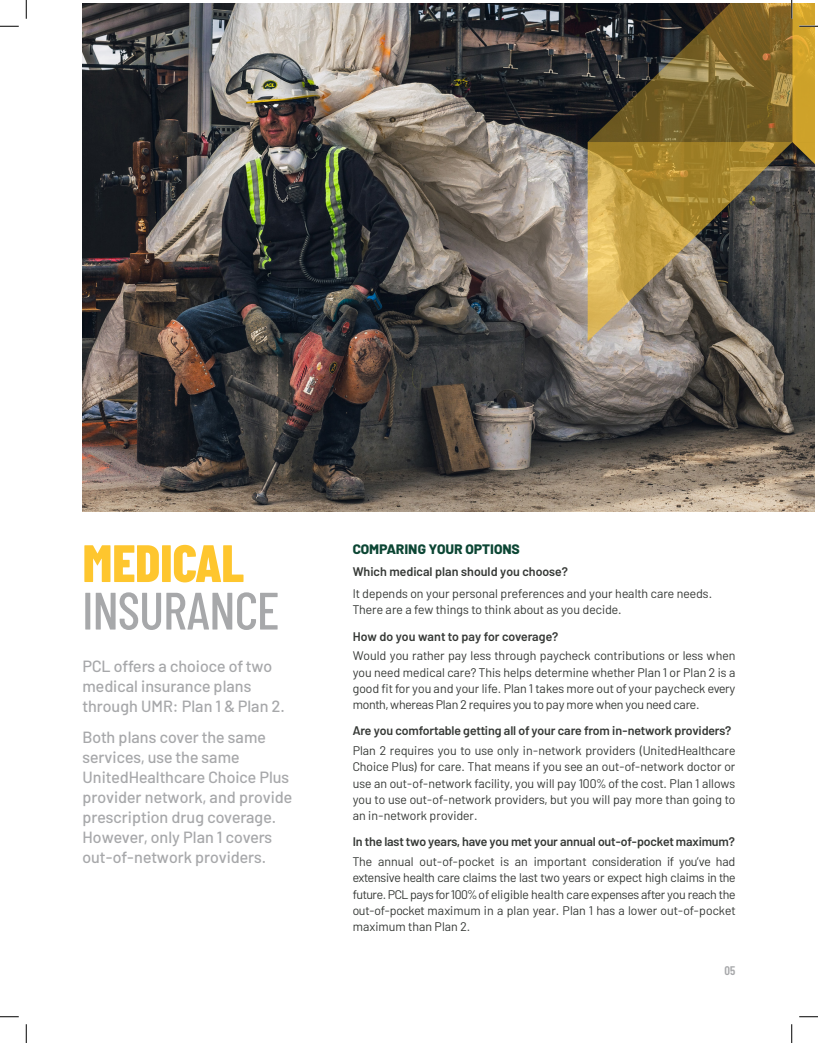
<style>
.page{position:relative;width:818px;height:1043px;background:#fff}
.page>*{position:absolute;margin:0;border:0;box-sizing:border-box;transform-origin:0 0}
.Page_Title_L2{font:500 52.5px "Barlow Condensed";color:#a7a8aa}
.Page_Title_L1{font:800 52.5px "Barlow Condensed";color:#fec62e}
.Intro_Text{font:500 16.25px/20px "Barlow";color:#a7a8aa}
.Header_1{font:800 13.75px "Barlow";color:#0c4634}
.Body_justified{font:12.5px/16.2px "Barlow";color:#363936;text-align:justify}
.Body{font:600 12.5px "Barlow";letter-spacing:-.01em;color:#363936}
.Body-2{font:12.5px/16.2px "Barlow";color:#363936}
.Body-3{font:600 12.5px "Barlow Condensed";color:#a7a8aa}
</style>
<div class="page">
<img style="left:82px;top:4px;width:732px;height:507px">
<svg style="left:0;top:25px;width:19px;height:2px"></svg>
<svg style="left:0;top:1016px;width:19px;height:1px"></svg>
<svg style="left:799px;top:1016px;width:19px;height:1px"></svg>
<svg style="left:25px;top:0;width:2px;height:19px"></svg>
<svg style="left:25px;top:1024px;width:2px;height:18px"></svg>
<svg style="left:587px;top:0;width:231px;height:341px;background:#7e6d41"></svg>
<svg style="left:791px;top:1024px;width:1px;height:18px"></svg>
<p class="Page_Title_L1" style="left:82px;top:526px;width:163px">MEDICAL</p>
<p class="Page_Title_L2" style="left:82px;top:573px;width:198px">INSURANCE</p>
<p class="Intro_Text" style="left:82px;top:655px;width:204px">PCL offers a choioce of two medical insurance plans through UMR: Plan 1 &amp; Plan 2.</p>
<p class="Intro_Text" style="left:82px;top:726px;width:211px">Both plans cover the same services, use the same<br>UnitedHealthcare Choice Plus provider network, and provide prescription drug coverage.<br>However, only Plan 1 covers out-of-network providers.</p>
<p class="Header_1" style="left:352px;top:538px;width:168px">COMPARING YOUR OPTIONS</p>
<p class="Body" style="left:352px;top:562px;width:216px">Which medical plan should you choose?</p>
<p class="Body-2" style="left:352px;top:584px;width:361px">It depends on your personal preferences and your health care needs.<br>There are a few things to think about as you decide.</p>
<p class="Body" style="left:352px;top:627px;width:207px">How do you want to pay for coverage?</p>
<p class="Body_justified" style="left:352px;top:646px;width:384px">Would you rather pay less through paycheck contributions or less when you need medical care? This helps determine whether Plan 1 or Plan 2 is a good fit for you and your life. Plan 1 takes more out of your paycheck every month, whereas Plan 2 requires you to pay more when you need care.</p>
<p class="Body" style="left:352px;top:721px;width:380px">Are you comfortable getting all of your care from in-network providers?</p>
<p class="Body_justified" style="left:352px;top:741px;width:384px">Plan 2 requires you to use only in-network providers (UnitedHealthcare Choice Plus) for care. That means if you see an out-of-network doctor or use an out-of-network facility, you will pay 100% of the cost. Plan 1 allows you to use out-of-network providers, but you will pay more than going to an in-network provider.</p>
<p class="Body" style="left:352px;top:832px;width:383px">In the last two years, have you met your annual out-of-pocket maximum?</p>
<p class="Body_justified" style="left:352px;top:852px;width:384px">The annual out-of-pocket is an important consideration if you’ve had extensive health care claims the last two years or expect high claims in the future. PCL pays for 100% of eligible health care expenses after you reach the out-of-pocket maximum in a plan year. Plan 1 has a lower out-of-pocket maximum than Plan 2.</p>
<p class="Body-3" style="left:724px;top:962px;width:12px">05</p>
</div>
